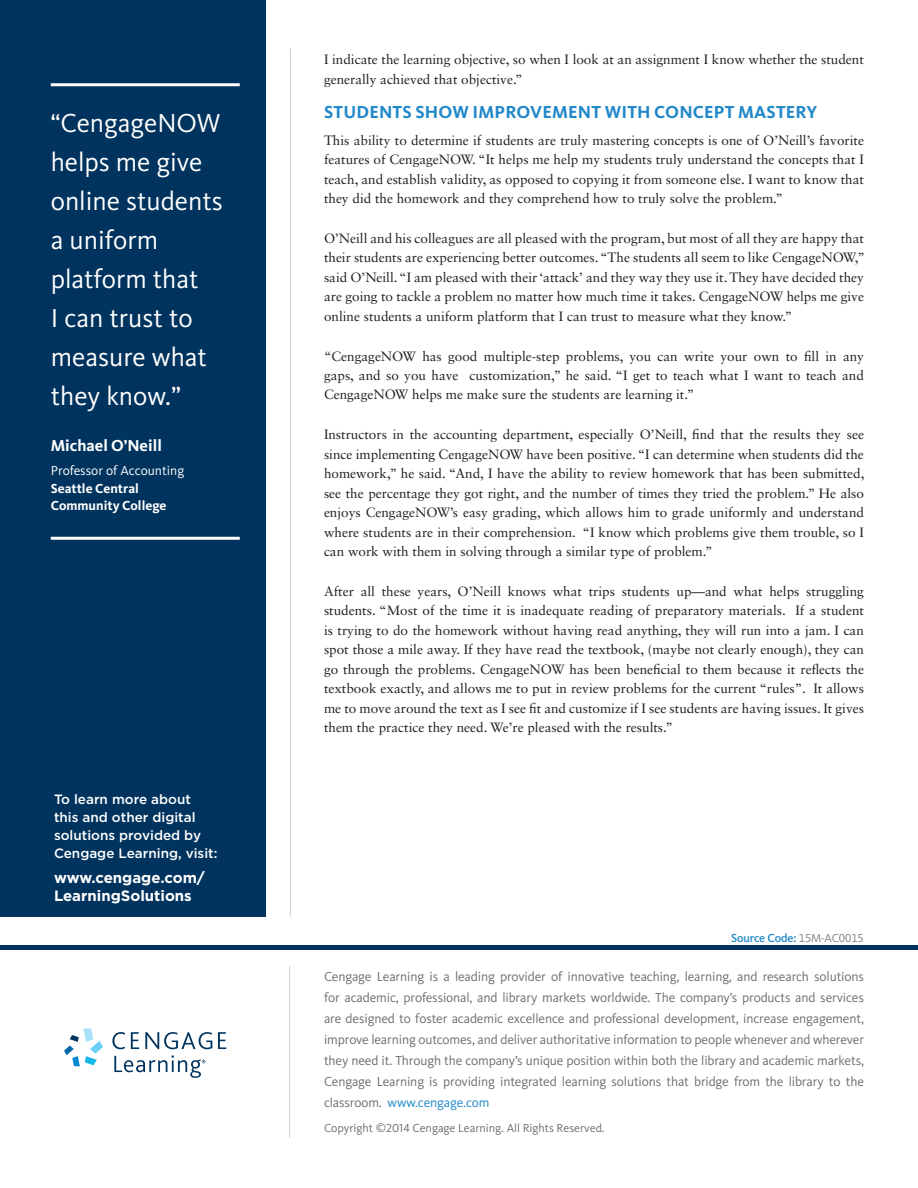
<style>
.page{position:relative;width:918px;height:1188px;background:#fff}
.page>*{position:absolute;margin:0;border:0;box-sizing:border-box;transform-origin:0 0}
.t1{font:27px/39px "Kievit OT";color:#fff}
.t2{font:700 18px "Kievit OT";letter-spacing:.01em;color:#2088c9}
.t3{font:700 16.5px "Kievit OT";color:#fff}
.t4{font:700 15px/18px "Gotham";color:#fff}
.t5{font:13.5px/19.5px "Sabon LT Std";color:#231f20;text-align:justify}
.t6{font:13.5px/21px "Kievit OT";letter-spacing:-.01em;color:#6d6e70;text-align:justify}
.t7{font:500 13.5px/18px "Gotham";color:#fff}
.t8{font:700 13.5px/16.5px "Kievit OT";color:#fff}
.t9{font:13.5px "Kievit OT";color:#fff}
.t10{font:12px "Kievit CL";color:#6d6d70}
.t11{font:500 12px "Kievit OT";letter-spacing:-.01em;color:#2088c9}
.s1{font-weight:400;color:#808285}
.s2{color:#2088c9}
</style>
<div class="page">
<div style="left:0;top:0;width:266px;height:917px;background:#00335d"></div>
<hr style="left:290px;top:49px;width:1px;height:868px;background:#d1d2d4">
<hr style="left:289px;top:966px;width:1px;height:172px;background:#d1d2d4">
<hr style="left:51px;top:83px;width:189px;height:3px;background:#fff">
<hr style="left:51px;top:537px;width:189px;height:3px;background:#fff">
<svg style="left:64px;top:1028px;width:39px;height:38px"></svg>
<svg style="left:112px;top:1032px;width:13px;height:17px"></svg>
<svg style="left:131px;top:1032px;width:8px;height:17px"></svg>
<svg style="left:145px;top:1032px;width:67px;height:17px"></svg>
<svg style="left:218px;top:1032px;width:8px;height:17px"></svg>
<svg style="left:114px;top:1055px;width:91px;height:23px"></svg>
<div style="left:0;top:945px;width:918px;height:5px;background:#00335d"></div>
<h1 class="t1" style="left:51px;top:103px;width:174px">“CengageNOW helps me give online students a uniform platform that<br>I can trust to measure what they know.”</h1>
<p class="t3" style="left:51px;top:436px;width:113px">Michael O’Neill</p>
<p class="t9" style="left:51px;top:462px;width:135px">Professor of Accounting</p>
<p class="t8" style="left:51px;top:480px;width:117px">Seattle Central<br>Community College</p>
<p class="t7" style="left:54px;top:790px;width:165px">To learn more about this and other digital solutions provided by<br>Cengage Learning, visit:</p>
<p class="t4" style="left:54px;top:868px;width:152px">www.cengage.com/<br>LearningSolutions</p>
<p class="t5" style="left:324px;top:50px;width:541px">I indicate the learning objective, so when I look at an assignment I know whether the student generally achieved that objective.”</p>
<h2 class="t2" style="left:324px;top:101px;width:495px">STUDE NTS SHOW IMPROVEMENT WITH CONCEPT MASTERY</h2>
<p class="t5" style="left:324px;top:130px;width:542px">This ability to determine if students are truly mastering concepts is one of O’Neill’s favorite features of CengageNOW. “It helps me help my students truly understand the concepts that I teach, and establish validity, as opposed to copying it from someone else. I want to know that they did the homework and they comprehend how to truly solve the problem.”</p>
<p class="t5" style="left:324px;top:228px;width:543px">O’Neill and his colleagues are all pleased with the program, but most of all they are happy that their students are experiencing better outcomes. “The students all seem to like CengageNOW,” said O’Neill. “I am pleased with their ‘attack’ and they way they use it. They have decided they are going to tackle a problem no matter how much time it takes. CengageNOW helps me give online students a uniform platform that I can trust to measure what they know.”</p>
<p class="t5" style="left:324px;top:346px;width:542px">“CengageNOW has good multiple-step problems, you can write your own to fill in any gaps, and so you have customization,” he said. “I get to teach what I want to teach and CengageNOW helps me make sure the students are learning it.”</p>
<p class="t5" style="left:324px;top:425px;width:542px">Instructors in the accounting department, especially O’Neill, find that the results they see since implementing CengageNOW have been positive. “I can determine when students did the homework,” he said. “And, I have the ability to review homework that has been submitted, see the percentage they got right, and the number of times they tried the problem.” He also enjoys CengageNOW’s easy grading, which allows him to grade uniformly and understand where students are in their comprehension. “I know which problems give them trouble, so I can work with them in solving through a similar type of problem.”</p>
<p class="t5" style="left:324px;top:581px;width:542px">After all these years, O’Neill knows what trips students up—and what helps struggling students. “Most of the time it is inadequate reading of preparatory materials. If a student is trying to do the homework without having read anything, they will run into a jam. I can spot those a mile away. If they have read the textbook, (maybe not clearly enough), they can go through the problems. CengageNOW has been beneficial to them because it reflects the textbook exactly, and allows me to put in review problems for the current “rules”. It allows me to move around the text as I see fit and customize if I see students are having issues. It gives them the practice they need. We’re pleased with the results.”</p>
<p class="t11" style="left:731px;top:931px;width:134px">Source Code: <span class="s1">15M-AC0015</span></p>
<p class="t6" style="left:324px;top:966px;width:542px">Cengage Learning is a leading provider of innovative teaching, learning, and research solutions for academic, professional, and library markets worldwide. The company’s products and services are designed to foster academic excellence and professional development, increase engagement, improve learning outcomes, and deliver authoritative information to people whenever and wherever they need it. Through the company’s unique position within both the library and academic markets, Cengage Learning is providing integrated learning solutions that bridge from the library to the classroom. <span class="s2">www.cengage.com</span></p>
<p class="t10" style="left:324px;top:1121px;width:282px">Copyright ©2014 Cengage Learning. All Rights Reserved.</p>
</div>
